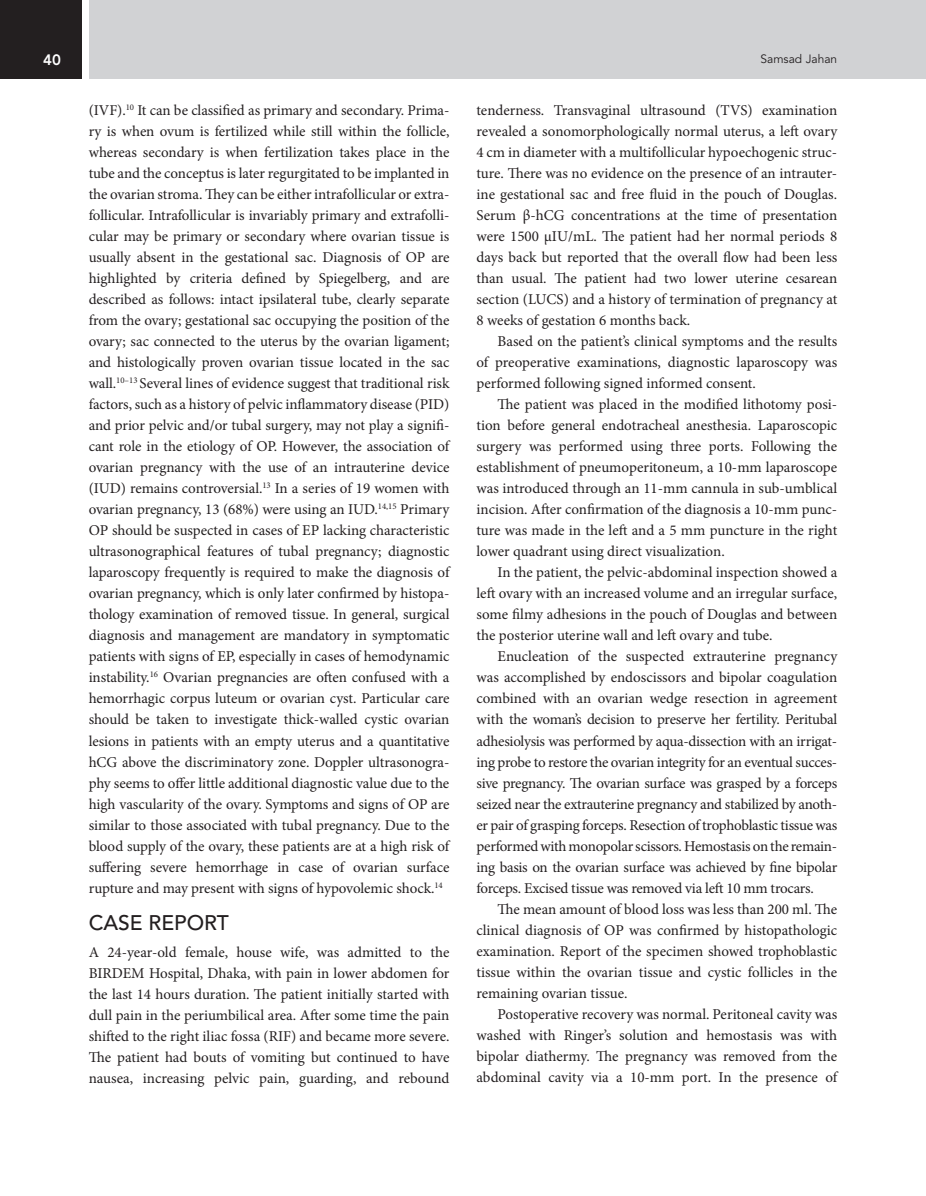
<style>
.page{position:relative;width:926px;height:1196px;background:#fff}
.page>*{position:absolute;margin:0;border:0;box-sizing:border-box;transform-origin:0 0}
.t1{font:500 21px "Avenir LT Std";color:#231f20}
.t2{font:15px/21px "Minion Pro";letter-spacing:-.005em;color:#231f20;text-align:justify}
.t3{font:800 15px "Avenir LT Std";color:#fff}
.t4{font:12px "Avenir LT Std";color:#231f20}
</style>
<div class="page">
<hr style="left:922px;top:0;width:3px;height:79px;background:#d1d2d4">
<div style="left:0;top:0;width:82px;height:79px;background:#231f20"></div>
<div style="left:89px;top:0;width:833px;height:79px;background:#d1d2d4"></div>
<p class="t3" style="left:43px;top:51px;width:19px">40</p>
<p class="t4" style="left:760px;top:51px;width:78px">Samsad Jahan</p>
<p class="t2" style="left:89px;top:100px;width:362px">(IVF).<sup>10</sup> It can be classified as primary and secondary. Prima&shy;ry is when ovum is fertilized while still within the follicle, whereas secondary is when fertilization takes place in the tube and the conceptus is later regurgitated to be implanted in the ovarian stroma. They can be either intrafollicular or extra&shy;follicular. Intrafollicular is invariably primary and extrafolli&shy;cular may be primary or secondary where ovarian tissue is usually absent in the gestational sac. Diagnosis of OP are highlighted by criteria defined by Spiegelberg, and are described as follows: intact ipsilateral tube, clearly separate from the ovary; gestational sac occupying the position of the ovary; sac connected to the uterus by the ovarian ligament; and histologically proven ovarian tissue located in the sac wall.<sup>10–13</sup> Several lines of evidence suggest that traditional risk factors, such as a history of pelvic inflammatory disease (PID) and prior pelvic and/or tubal surgery, may not play a signifi&shy;cant role in the etiology of OP. However, the association of ovarian pregnancy with the use of an intrauterine device (IUD) remains controversial.<sup>13</sup> In a series of 19 women with ovarian pregnancy, 13 (68%) were using an IUD.<sup>14,15</sup> Primary OP should be suspected in cases of EP lacking characteristic ultrasonographical features of tubal pregnancy; diagnostic laparoscopy frequently is required to make the diagnosis of ovarian pregnancy, which is only later confirmed by histopa&shy;thology examination of removed tissue. In general, surgical diagnosis and management are mandatory in symptomatic patients with signs of EP, especially in cases of hemodynamic instability.<sup>16</sup> Ovarian pregnancies are often confused with a hemorrhagic corpus luteum or ovarian cyst. Particular care should be taken to investigate thick-walled cystic ovarian lesions in patients with an empty uterus and a quantitative hCG above the discriminatory zone. Doppler ultrasonogra&shy;phy seems to offer little additional diagnostic value due to the high vascularity of the ovary. Symptoms and signs of OP are similar to those associated with tubal pregnancy. Due to the blood supply of the ovary, these patients are at a high risk of suffering severe hemorrhage in case of ovarian surface rupture and may present with signs of hypovolemic shock.<sup>14</sup></p>
<h1 class="t1" style="left:89px;top:910px;width:142px">CASE REPORT</h1>
<p class="t2" style="left:89px;top:941px;width:362px">A 24-year-old female, house wife, was admitted to the BIRDEM Hospital, Dhaka, with pain in lower abdomen for the last 14 hours duration. The patient initially started with dull pain in the periumbilical area. After some time the pain shifted to the right iliac fossa (RIF) and became more severe.<br>The patient had bouts of vomiting but continued to have nausea, increasing pelvic pain, guarding, and rebound</p>
<p class="t2" style="left:476px;top:100px;width:362px">tenderness. Transvaginal ultrasound (TVS) examination revealed a sonomorphologically normal uterus, a left ovary 4 cm in diameter with a multifollicular hypoechogenic struc&shy;ture. There was no evidence on the presence of an intrauter&shy;ine gestational sac and free fluid in the pouch of Douglas.<br>Serum β-hCG concentrations at the time of presentation were 1500 µIU/mL. The patient had her normal periods 8 days back but reported that the overall flow had been less than usual. The patient had two lower uterine cesarean section (LUCS) and a history of termination of pregnancy at 8 weeks of gestation 6 months back.</p>
<p class="t2" style="left:476px;top:331px;width:362px;text-indent:21px">Based on the patient’s clinical symptoms and the results of preoperative examinations, diagnostic laparoscopy was performed following signed informed consent.</p>
<p class="t2" style="left:476px;top:394px;width:362px;text-indent:21px">The patient was placed in the modified lithotomy posi&shy;tion before general endotracheal anesthesia. Laparoscopic surgery was performed using three ports. Following the establishment of pneumoperitoneum, a 10-mm laparoscope was introduced through an 11-mm cannula in sub-umblical incision. After confirmation of the diagnosis a 10-mm punc&shy;ture was made in the left and a 5 mm puncture in the right lower quadrant using direct visualization.</p>
<p class="t2" style="left:476px;top:562px;width:362px;text-indent:21px">In the patient, the pelvic-abdominal inspection showed a left ovary with an increased volume and an irregular surface, some filmy adhesions in the pouch of Douglas and between the posterior uterine wall and left ovary and tube.</p>
<p class="t2" style="left:476px;top:646px;width:362px;text-indent:21px">Enucleation of the suspected extrauterine pregnancy was accomplished by endoscissors and bipolar coagulation combined with an ovarian wedge resection in agreement with the woman’s decision to preserve her fertility. Peritubal adhesiolysis was performed by aqua-dissection with an irrigat&shy;ing probe to restore the ovarian integrity for an eventual succes&shy;sive pregnancy. The ovarian surface was grasped by a forceps seized near the extrauterine pregnancy and stabilized by anoth&shy;er pair of grasping forceps. Resection of trophoblastic tissue was performed with monopolar scissors. Hemostasis on the remain&shy;ing basis on the ovarian surface was achieved by fine bipolar forceps. Excised tissue was removed via left 10 mm trocars.</p>
<p class="t2" style="left:476px;top:898px;width:362px;text-indent:21px">The mean amount of blood loss was less than 200 ml. The clinical diagnosis of OP was confirmed by histopathologic examination. Report of the specimen showed trophoblastic tissue within the ovarian tissue and cystic follicles in the remaining ovarian tissue.</p>
<p class="t2" style="left:476px;top:1003px;width:362px;text-indent:21px">Postoperative recovery was normal. Peritoneal cavity was washed with Ringer’s solution and hemostasis was with bipolar diathermy. The pregnancy was removed from the abdominal cavity via a 10-mm port. In the presence of</p>
</div>
